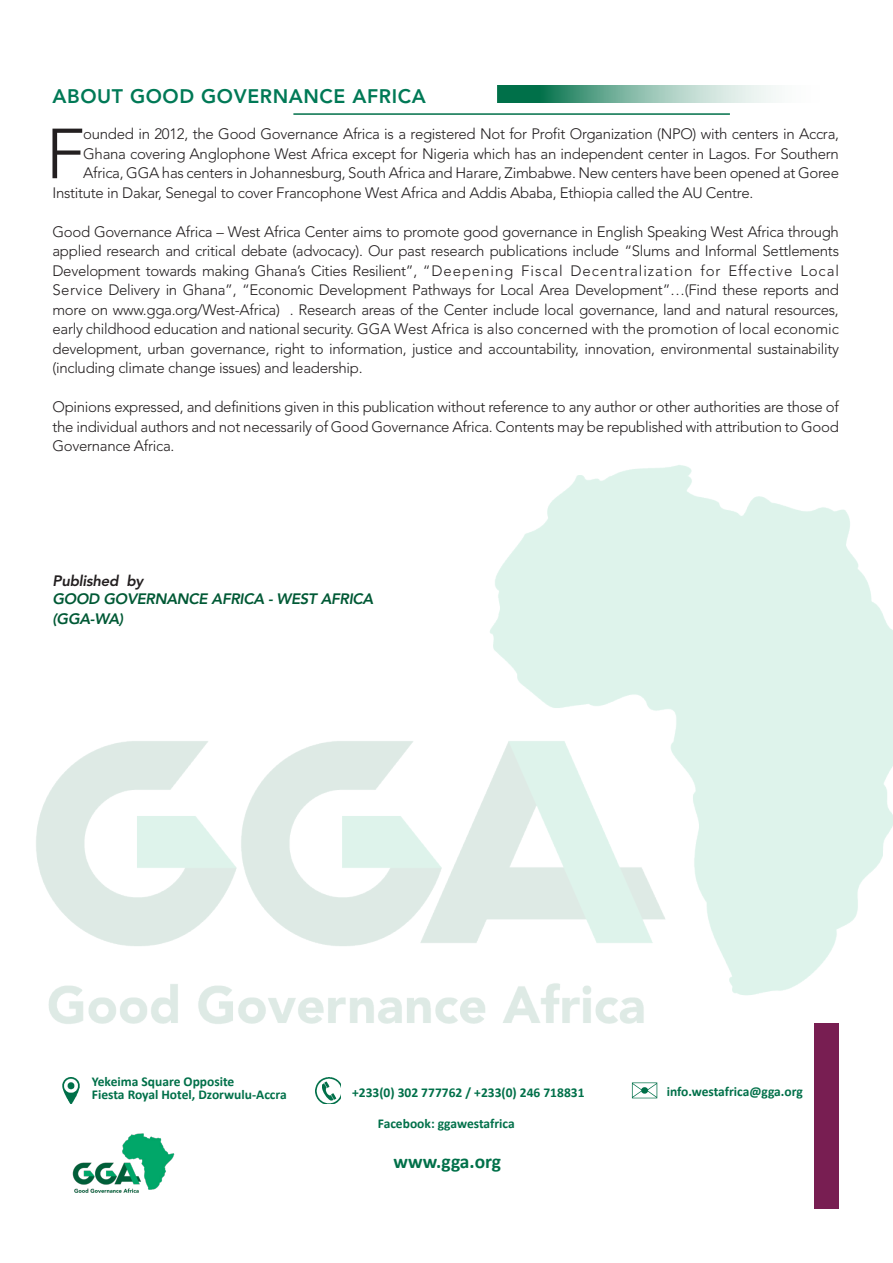
<style>
.page{position:relative;width:893px;height:1263px;background:#fff}
.page>*{position:absolute;margin:0;border:0;box-sizing:border-box;transform-origin:0 0}
.t1{font:300 70.05px "Avenir LT Std";color:#231f20}
.t2{font:800 19.5px "Avenir LT Std";letter-spacing:.03em;color:#007956}
.t3{font:700 19.5px "Calibri";letter-spacing:.005em;color:#007049}
.t4{font:300 15px/19.5px "Avenir LT Std";letter-spacing:-.02em;color:#231f20;text-align:justify}
.t5{font:italic 800 15px "Avenir LT Std";letter-spacing:-.02em;color:#005935}
.t6{font:italic 800 15px "Avenir LT Std";letter-spacing:-.02em;color:#231f20}
.t7{font:700 13.5px "Calibri";color:#007049}
</style>
<div class="page">
<svg style="left:497px;top:85px;width:279px;height:17px;background:#7eb6a2"></svg>
<hr style="left:293px;top:113px;width:437px;height:2px;background:#007049">
<img style="left:36px;top:465px;width:857px;height:570px">
<img style="left:73px;top:1133px;width:101px;height:60px">
<svg style="left:632px;top:1082px;width:25px;height:16px"></svg>
<div style="left:814px;top:1023px;width:24px;height:186px;background:#781e52"></div>
<img style="left:62px;top:1077px;width:18px;height:26px">
<img style="left:315px;top:1077px;width:26px;height:26px">
<p class="t2" style="left:52px;top:84px;width:375px">ABOUT GOOD GOVERNANCE AFRICA</p>
<p class="t1" style="left:46px;top:113px;width:40px">F</p>
<p class="t4" style="left:83px;top:124px;width:757px">ounded in 2012, the Good Governance Africa is a registered Not for Profit Organization (NPO) with centers in Accra,</p>
<p class="t4" style="left:83px;top:144px;width:757px">Ghana covering Anglophone West Africa except for Nigeria which has an independent center in Lagos. For Southern</p>
<p class="t4" style="left:83px;top:163px;width:757px">Africa, GGA has centers in Johannesburg, South Africa and Harare, Zimbabwe. New centers have been opened at Goree</p>
<p class="t4" style="left:52px;top:183px;width:702px">Institute in Dakar, Senegal to cover Francophone West Africa and Addis Ababa, Ethiopia called the AU Centre.</p>
<p class="t4" style="left:52px;top:222px;width:788px">Good Governance Africa – West Africa Center aims to promote good governance in English Speaking West Africa through applied research and critical debate (advocacy). Our past research publications include “Slums and Informal Settlements Development towards making Ghana’s Cities Resilient”, “Deepening Fiscal Decentralization for Effective Local Service Delivery in Ghana”, “Economic Development Pathways for Local Area Development”…(Find these reports and more on www.gga.org/West-Africa) . Research areas of the Center include local governance, land and natural resources, early childhood education and national security. GGA West Africa is also concerned with the promotion of local economic development, urban governance, right to information, justice and accountability, innovation, environmental sustainability (including climate change issues) and leadership.</p>
<p class="t4" style="left:52px;top:397px;width:788px">Opinions expressed, and definitions given in this publication without reference to any author or other authorities are those of the individual authors and not necessarily of Good Governance Africa. Contents may be republished with attribution to Good Governance Africa.</p>
<p class="t6" style="left:52px;top:572px;width:92px">Published by</p>
<p class="t5" style="left:52px;top:590px;width:322px">GOOD GOVERNANCE AFRICA - WEST AFRICA</p>
<p class="t5" style="left:52px;top:610px;width:72px">(GGA-WA)</p>
<p class="t7" style="left:92px;top:1072px;width:144px">Yekeima Square Opposite</p>
<p class="t7" style="left:92px;top:1085px;width:196px">Fiesta Royal Hotel, Dzorwulu-Accra</p>
<p class="t7" style="left:352px;top:1083px;width:234px">+233(0) 302 777762 / +233(0) 246 718831</p>
<p class="t7" style="left:378px;top:1114px;width:138px">Facebook: ggawestafrica</p>
<p class="t3" style="left:393px;top:1147px;width:109px">www.gga.org</p>
<p class="t7" style="left:667px;top:1082px;width:138px">info.westafrica@gga.org</p>
</div>
